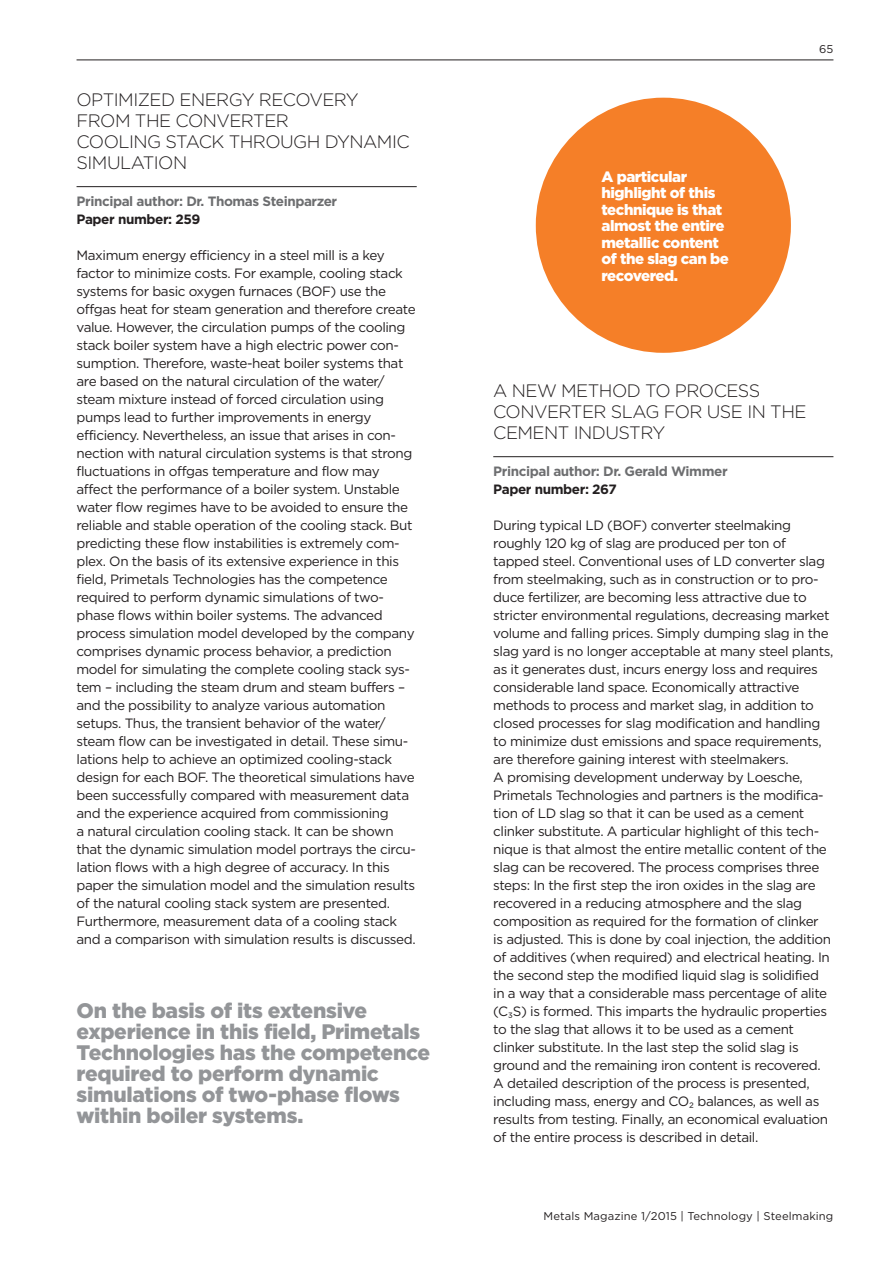
<style>
.page{position:relative;width:893px;height:1263px;background:#fff}
.page>*{position:absolute;margin:0;border:0;box-sizing:border-box;transform-origin:0 0}
.t1{font:900 21px/21px "Gotham";letter-spacing:-.015em;color:#939598}
.t2{font:300 18px/21px "Gotham";letter-spacing:-.03em;color:#231f20}
.t3{font:900 15px/16.5px "Gotham";letter-spacing:-.03em;color:#fff}
.t4{font:13.5px/18px "Gotham";letter-spacing:-.03em;color:#231f20}
.t5{font:700 13.5px "Gotham";letter-spacing:-.03em;color:#6d6e70}
.t6{font:700 13.5px "Gotham";letter-spacing:-.03em;color:#231f20}
.t7{font:11.25px "Gotham";letter-spacing:.01em;color:#231f20}
</style>
<div class="page">
<hr style="left:77px;top:60px;width:756px;height:1px;background:#231f20">
<hr style="left:493px;top:456px;width:340px;height:1px;background:#231f20">
<div style="left:536px;top:98px;width:255px;height:255px;background:#f57f28;border-radius:50%"></div>
<hr style="left:77px;top:186px;width:340px;height:1px;background:#231f20">
<h2 class="t2" style="left:77px;top:91px;width:335px">OPTIMIZED ENERGY RECOVERY<br>FROM THE CONVERTER<br>COOLING STACK THROUGH DYNAMIC<br>SIMULATION</h2>
<p class="t5" style="left:77px;top:195px;width:262px">Principal author: Dr. Thomas Steinparzer</p>
<p class="t6" style="left:77px;top:213px;width:125px">Paper number: 259</p>
<p class="t4" style="left:77px;top:247px;width:341px">Maximum energy efficiency in a steel mill is a key factor to minimize costs. For example, cooling stack systems for basic oxygen furnaces (BOF) use the offgas heat for steam generation and therefore create value. However, the circulation pumps of the cooling stack boiler system have a high electric power con&shy;sumption. Therefore, waste-heat boiler systems that are based on the natural circulation of the water/ steam mixture instead of forced circulation using pumps lead to further improvements in energy efficiency. Nevertheless, an issue that arises in con&shy;nection with natural circulation systems is that strong fluctuations in offgas temperature and flow may affect the performance of a boiler system. Unstable water flow regimes have to be avoided to ensure the reliable and stable operation of the cooling stack. But predicting these flow instabilities is extremely com&shy;plex. On the basis of its extensive experience in this field, Primetals Technologies has the competence required to perform dynamic simulations of two&shy;phase flows within boiler systems. The advanced process simulation model developed by the company comprises dynamic process behavior, a prediction model for simulating the complete cooling stack sys&shy;tem – including the steam drum and steam buffers – and the possibility to analyze various automation setups. Thus, the transient behavior of the water/ steam flow can be investigated in detail. These simu&shy;lations help to achieve an optimized cooling-stack design for each BOF. The theoretical simulations have been successfully compared with measurement data and the experience acquired from commissioning<br>a natural circulation cooling stack. It can be shown that the dynamic simulation model portrays the circu&shy;lation flows with a high degree of accuracy. In this paper the simulation model and the simulation results of the natural cooling stack system are presented.<br>Furthermore, measurement data of a cooling stack and a comparison with simulation results is discussed.</p>
<h1 class="t1" style="left:77px;top:1002px;width:355px">On the basis of its extensive experience in this field, Primetals<br>Technologies has the competence required to perform dynamic simulations of two-phase flows within boiler systems.</h1>
<p class="t3" style="left:601px;top:169px;width:129px">A particular highlight of this technique is that almost the entire metallic content of the slag can be recovered.</p>
<p class="t7" style="left:819px;top:44px;width:16px">65</p>
<h2 class="t2" style="left:493px;top:382px;width:315px">A NEW METHOD TO PROCESS<br>CONVERTER SLAG FOR USE IN THE<br>CEMENT INDUSTRY</h2>
<p class="t5" style="left:493px;top:465px;width:236px">Principal author: Dr. Gerald Wimmer</p>
<p class="t6" style="left:493px;top:483px;width:125px">Paper number: 267</p>
<p class="t4" style="left:493px;top:517px;width:342px">During typical LD (BOF) converter steelmaking roughly 120 kg of slag are produced per ton of tapped steel. Conventional uses of LD converter slag from steelmaking, such as in construction or to pro&shy;duce fertilizer, are becoming less attractive due to stricter environmental regulations, decreasing market volume and falling prices. Simply dumping slag in the slag yard is no longer acceptable at many steel plants, as it generates dust, incurs energy loss and requires considerable land space. Economically attractive methods to process and market slag, in addition to closed processes for slag modification and handling to minimize dust emissions and space requirements, are therefore gaining interest with steelmakers.<br>A promising development underway by Loesche, Primetals Technologies and partners is the modifica&shy;tion of LD slag so that it can be used as a cement clinker substitute. A particular highlight of this tech&shy;nique is that almost the entire metallic content of the slag can be recovered. The process comprises three steps: In the first step the iron oxides in the slag are recovered in a reducing atmosphere and the slag composition as required for the formation of clinker<br>is adjusted. This is done by coal injection, the addition of additives (when required) and electrical heating. In the second step the modified liquid slag is solidified in a way that a considerable mass percentage of alite (C3S) is formed. This imparts the hydraulic properties to the slag that allows it to be used as a cement clinker substitute. In the last step the solid slag is ground and the remaining iron content is recovered.<br>A detailed description of the process is presented, including mass, energy and CO2 balances, as well as results from testing. Finally, an economical evaluation of the entire process is described in detail.</p>
<p class="t7" style="left:543px;top:1211px;width:291px">Metals Magazine 1/2015 | Technology | Steelmaking</p>
</div>
